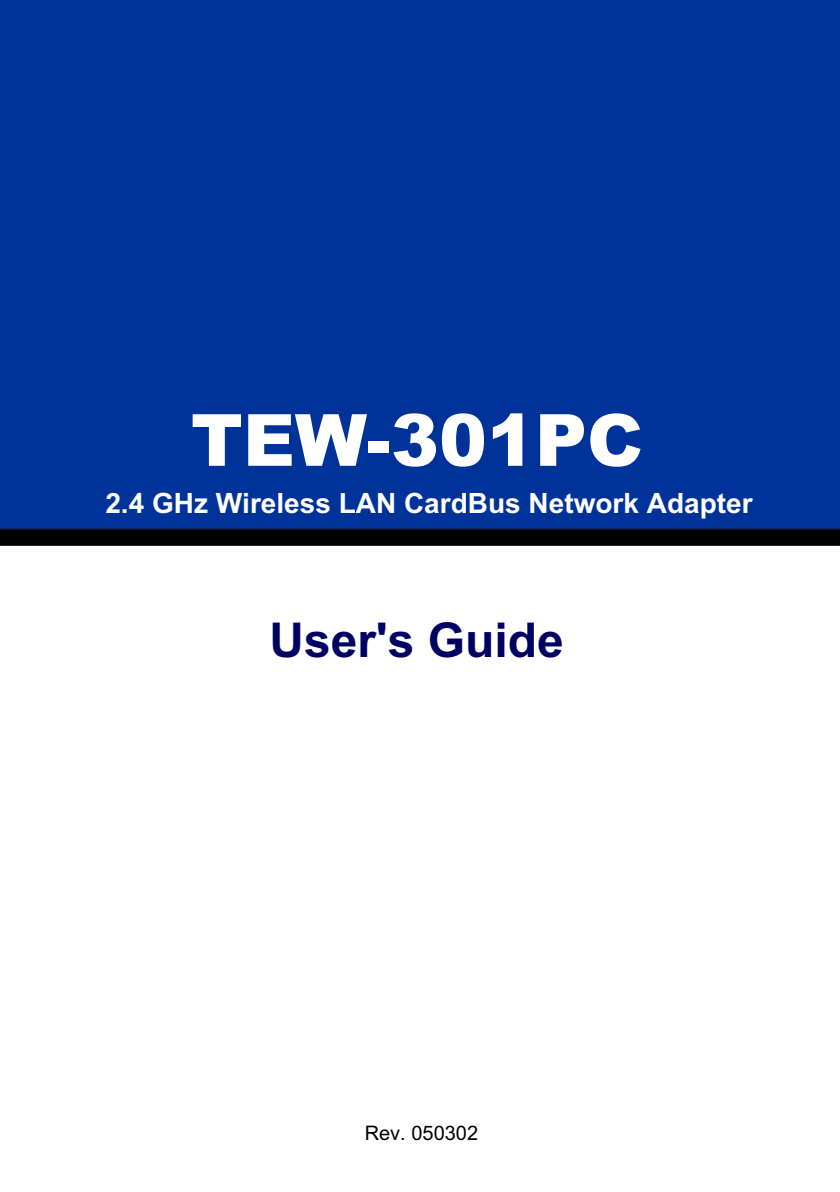
<style>
.page{position:relative;width:840px;height:1192px;background:#fff}
.page>*{position:absolute;margin:0;border:0;box-sizing:border-box;transform-origin:0 0}
.t1{font:900 72px "Arial";color:#fff}
.t2{font:700 48px "Arial";color:#000063}
.t3{font:700 28px "Arial";color:#fff}
.t4{font:20px "Arial";color:#000}
.s1{font-style:inherit}
</style>
<div class="page">
<div style="left:0;top:0;width:840px;height:529px;background:#039"></div>
<svg style="left:0;top:529px;width:840px;height:17px;background:#040303"></svg>
<h1 class="t1" style="left:191px;top:414px;width:454px">TEW-301PC</h1>
<p class="t3" style="left:105px;top:493px;width:649px"><span class="s1">2.</span>4 GHz Wireless LAN CardBus Network Adapter</p>
<h2 class="t2" style="left:270px;top:622px;width:296px">User's Guide</h2>
<p class="t4" style="left:365px;top:1125px;width:115px">Rev. 050302</p>
</div>
